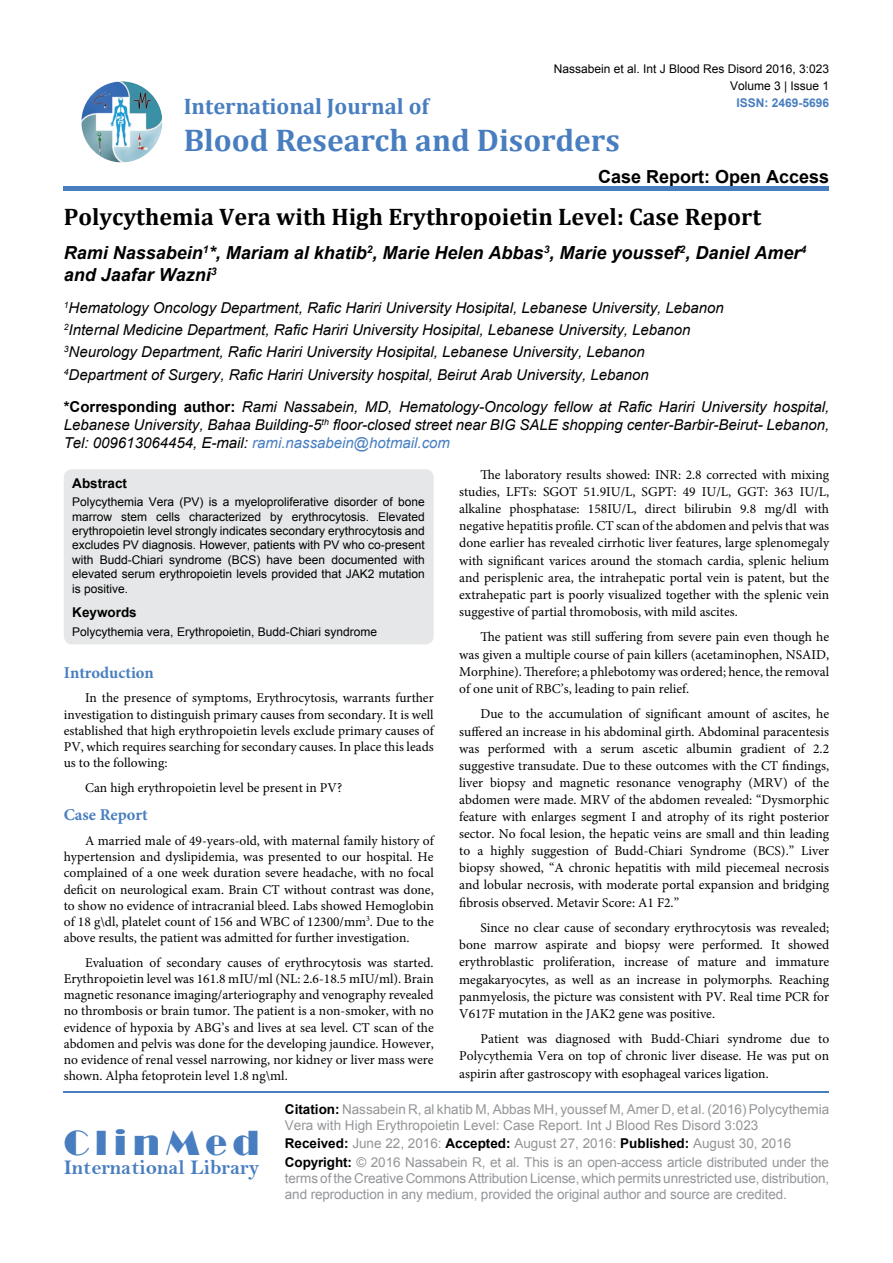
<style>
.page{position:relative;width:893px;height:1263px;background:#fff}
.page>*{position:absolute;margin:0;border:0;box-sizing:border-box;transform-origin:0 0}
.t1{font:36px "Broadway";letter-spacing:.16em;color:#487ec0}
.t2{font:700 31.5px "Cambria";color:#487ec0}
.t3{font:700 24px "Cambria";color:#000}
.t4{font:700 22.5px "Cambria";color:#487ec0}
.t5{font:21px "Bell MT Bold";color:#487ec0}
.t6{font:italic 700 18px/21.6px "Arial";color:#000}
.t7{font:700 18px "Arial";color:#000}
.t8{font:700 16.5px "Minion Pro";color:#487ec0}
.t9{font:italic 15px/22.2px "Arial";color:#000}
.t10{font:13.5px/17.1px "Minion Pro";color:#000;text-align:justify}
.t11{font:13.5px/16.2px "Arial";letter-spacing:-.01em;color:#939598}
.t12{font:700 13.5px "Arial";color:#000}
.t13{font:12px/14.4px "Arial";color:#000;text-align:justify}
.t14{font:700 12px "Arial";color:#487ec0}
.s1{font-weight:700;font-style:normal}
.s2{color:#487ec0}
.s3{font-weight:700;color:#000}
</style>
<div class="page">
<img style="left:81px;top:81px;width:81px;height:81px;border-radius:41px">
<div style="left:64px;top:186px;width:765px;height:5px;background:#487ec0"></div>
<hr style="left:64px;top:1091px;width:765px;height:2px;background:#487ec0">
<div style="left:64px;top:469px;width:370px;height:175px;background:#e6e7e8;border-radius:9px"></div>
<p class="t13" style="left:554px;top:61px;width:277px">Nassabein et al. Int J Blood Res Disord 2016, 3:023</p>
<p class="t14" style="left:736px;top:95px;width:94px">ISSN: 2469-5696</p>
<p class="t13" style="left:730px;top:78px;width:101px">Volume 3 | Issue 1</p>
<h3 class="t4" style="left:184px;top:90px;width:247px">International Journal of</h3>
<h2 class="t2" style="left:184px;top:118px;width:438px">Blood Research and Disorders</h2>
<h3 class="t7" style="left:598px;top:164px;width:233px">Case Report: Open Access</h3>
<h3 class="t3" style="left:64px;top:200px;width:699px">Polycythemia Vera with High Erythropoietin Level: Case Report</h3>
<h3 class="t6" style="left:64px;top:243px;width:744px">Rami Nassabein<sup>1</sup>*, Mariam al khatib<sup>2</sup>, Marie Helen Abbas<sup>3</sup>, Marie youssef<sup>2</sup>, Daniel Amer<sup>4 </sup>and Jaafar Wazni<sup>3</sup></h3>
<p class="t9" style="left:64px;top:297px;width:662px"><sup>1</sup>Hematology Oncology Department, Rafic Hariri University Hosipital, Lebanese University, Lebanon <sup>2</sup>Internal Medicine Department, Rafic Hariri University Hosipital, Lebanese University, Lebanon <sup>3</sup>Neurology Department, Rafic Hariri University Hosipital, Lebanese University, Lebanon <sup>4</sup>Department of Surgery, Rafic Hariri University hospital, Beirut Arab University, Lebanon</p>
<p class="t9" style="left:64px;top:398px;width:767px;line-height:18px;text-align:justify"><span class="s1">*Corresponding author:</span> Rami Nassabein, MD, Hematology-Oncology fellow at Rafic Hariri University hospital, Lebanese University, Bahaa Building-5<sup>th</sup> floor-closed street near BIG SALE shopping center-Barbir-Beirut- Lebanon, Tel: 009613064454, E-mail: <span class="s2">rami.nassabein@hotmail.com</span></p>
<p class="t10" style="left:459px;top:466px;width:371px;text-indent:21px">The laboratory results showed: INR: 2.8 corrected with mixing studies, LFTs: SGOT 51.9IU/L, SGPT: 49 IU/L, GGT: 363 IU/L, alkaline phosphatase: 158IU/L, direct bilirubin 9.8 mg/dl with negative hepatitis profile. CT scan of the abdomen and pelvis that was done earlier has revealed cirrhotic liver features, large splenomegaly with significant varices around the stomach cardia, splenic helium and perisplenic area, the intrahepatic portal vein is patent, but the extrahepatic part is poorly visualized together with the splenic vein suggestive of partial thromobosis, with mild ascites.</p>
<p class="t10" style="left:459px;top:629px;width:371px;text-indent:21px">The patient was still suffering from severe pain even though he was given a multiple course of pain killers (acetaminophen, NSAID, Morphine). Therefore; a phlebotomy was ordered; hence, the removal of one unit of RBC’s, leading to pain relief.</p>
<p class="t10" style="left:459px;top:706px;width:371px;text-indent:21px">Due to the accumulation of significant amount of ascites, he suffered an increase in his abdominal girth. Abdominal paracentesis was performed with a serum ascetic albumin gradient of 2.2 suggestive transudate. Due to these outcomes with the CT findings, liver biopsy and magnetic resonance venography (MRV) of the abdomen were made. MRV of the abdomen revealed: “Dysmorphic feature with enlarges segment I and atrophy of its right posterior sector. No focal lesion, the hepatic veins are small and thin leading to a highly suggestion of Budd-Chiari Syndrome (BCS).” Liver biopsy showed, “A chronic hepatitis with mild piecemeal necrosis and lobular necrosis, with moderate portal expansion and bridging fibrosis observed. Metavir Score: A1 F2.”</p>
<p class="t10" style="left:459px;top:919px;width:371px;text-indent:21px">Since no clear cause of secondary erythrocytosis was revealed; bone marrow aspirate and biopsy were performed. It showed erythroblastic proliferation, increase of mature and immature megakaryocytes, as well as an increase in polymorphs. Reaching panmyelosis, the picture was consistent with PV. Real time PCR for V617F mutation in the JAK2 gene was positive.</p>
<p class="t10" style="left:459px;top:1030px;width:371px;text-indent:21px">Patient was diagnosed with Budd-Chiari syndrome due to Polycythemia Vera on top of chronic liver disease. He was put on aspirin after gastroscopy with esophageal varices ligation.</p>
<p class="t12" style="left:72px;top:474px;width:56px">Abstract</p>
<p class="t13" style="left:72px;top:495px;width:354px">Polycythemia Vera (PV) is a myeloproliferative disorder of bone marrow stem cells characterized by erythrocytosis. Elevated erythropoietin level strongly indicates secondary erythrocytosis and excludes PV diagnosis. However, patients with PV who co-present with Budd-Chiari syndrome (BCS) have been documented with elevated serum erythropoietin levels provided that JAK2 mutation is positive.</p>
<p class="t12" style="left:72px;top:603px;width:66px">Keywords</p>
<p class="t13" style="left:72px;top:625px;width:306px">Polycythemia vera, Erythropoietin, Budd-Chiari syndrome</p>
<p class="t8" style="left:64px;top:661px;width:92px">Introduction</p>
<p class="t10" style="left:64px;top:690px;width:371px;line-height:16.2px;text-indent:21px">In the presence of symptoms, Erythrocytosis, warrants further investigation to distinguish primary causes from secondary. It is well established that high erythropoietin levels exclude primary causes of PV, which requires searching for secondary causes. In place this leads us to the following:</p>
<p class="t10" style="left:85px;top:779px;width:259px">Can high erythropoietin level be present in PV?</p>
<p class="t8" style="left:64px;top:803px;width:85px">Case Report</p>
<p class="t10" style="left:64px;top:832px;width:371px;line-height:16.2px;text-indent:21px">A married male of 49-years-old, with maternal family history of hypertension and dyslipidemia, was presented to our hospital. He complained of a one week duration severe headache, with no focal deficit on neurological exam. Brain CT without contrast was done, to show no evidence of intracranial bleed. Labs showed Hemoglobin of 18 g\dl, platelet count of 156 and WBC of 12300/mm<sup>3</sup>. Due to the above results, the patient was admitted for further investigation.</p>
<p class="t10" style="left:64px;top:954px;width:371px;line-height:16.2px;text-indent:21px">Evaluation of secondary causes of erythrocytosis was started.<br>Erythropoietin level was 161.8 mIU/ml (NL: 2.6-18.5 mIU/ml). Brain magnetic resonance imaging/arteriography and venography revealed no thrombosis or brain tumor. The patient is a non-smoker, with no evidence of hypoxia by ABG’s and lives at sea level. CT scan of the abdomen and pelvis was done for the developing jaundice. However, no evidence of renal vessel narrowing, nor kidney or liver mass were shown. Alpha fetoprotein level 1.8 ng\ml.</p>
<h1 class="t1" style="left:64px;top:1122px;width:197px">ClinMed</h1>
<h3 class="t5" style="left:64px;top:1155px;width:197px">International Library</h3>
<p class="t11" style="left:285px;top:1101px;width:546px"><span class="s3">Citation:</span> Nassabein R, al khatib M, Abbas MH, youssef M, Amer D, et al. (2016) Polycythemia<br>Vera with High Erythropoietin Level: Case Report. Int J Blood Res Disord 3:023</p>
<p class="t11" style="left:285px;top:1135px;width:546px;line-height:18.3px"><span class="s3">Received:</span> June 22, 2016: <span class="s3">Accepted:</span> August 27, 2016: <span class="s3">Published:</span> August 30, 2016<br><span class="s3">Copyright:</span> © 2016 Nassabein R, et al. This is an open-access article distributed under the</p>
<p class="t11" style="left:285px;top:1170px;width:546px">terms of the Creative Commons Attribution License, which permits unrestricted use, distribution, and reproduction in any medium, provided the original author and source are credited.</p>
</div>
